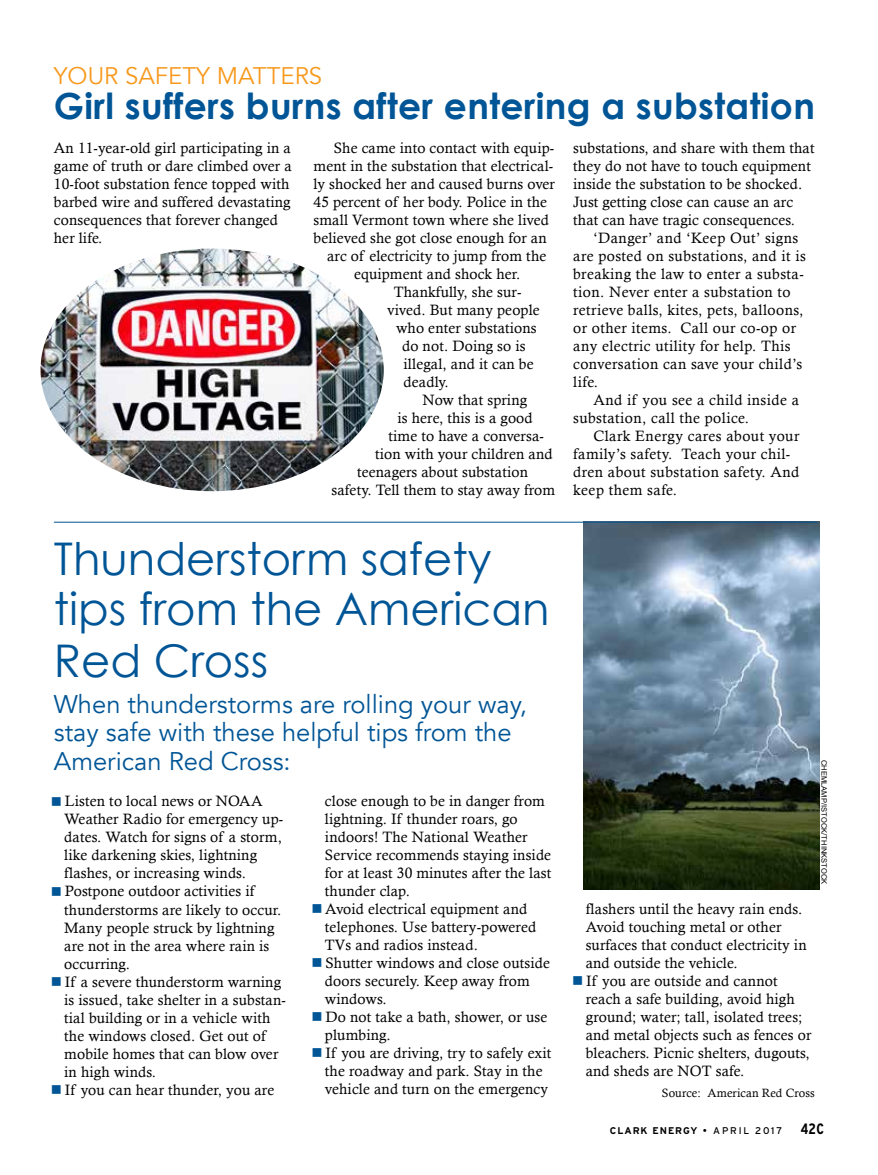
<style>
.page{position:relative;width:878px;height:1175px;background:#fff}
.page>*{position:absolute;margin:0;border:0;box-sizing:border-box;transform-origin:0 0}
.t1{font:45px/51px "Century Gothic";color:#005596}
.t2{font:700 36px "Century Gothic";letter-spacing:.01em;color:#005596}
.t3{font:25.5px/28.5px "Avenir";color:#005596}
.t4{font:24px "Avenir";color:#f8991d}
.t5{font:15px/18px "Calisto";letter-spacing:.01em;color:#000}
.t6{font:15px/18px "Calisto";letter-spacing:.03em;color:#000}
.t7{font:12px "Calisto";letter-spacing:.01em;color:#000}
.t8{font:700 9.75px "Interstate";letter-spacing:.1em;color:#000}
.t9{font:7.5px "Arial";letter-spacing:.01em;color:#000}
.s1{color:#005596}
.s2{font-weight:400}
.s3{font-stretch:condensed;font-size:15px}
</style>
<div class="page">
<img style="left:40px;top:248px;width:343px;height:243px">
<img style="left:583px;top:522px;width:236px;height:367px">
<hr style="left:54px;top:522px;width:763px;height:1px;background:#005596">
<h3 class="t4" style="left:54px;top:62px;width:270px">YOUR SAFETY MATTERS</h3>
<h2 class="t2" style="left:54px;top:83px;width:762px">Girl suffers burns after entering a substation</h2>
<p class="t5" style="left:54px;top:138px;width:239px">An 11-year-old girl participating in a game of truth or dare climbed over a<br>10-foot substation fence topped with barbed wire and suffered devastating consequences that forever changed her life.</p>
<p class="t5" style="left:334px;top:138px;width:222px">She came into contact with equip-</p>
<p class="t5" style="left:573px;top:138px;width:243px">substations, and share with them that they do not have to touch equipment inside the substation to be shocked.<br>Just getting close can cause an arc that can have tragic consequences.</p>
<p class="t6" style="left:573px;top:228px;width:234px;text-indent:20px">‘Danger’ and ‘Keep Out’ signs are posted on substations, and it is breaking the law to enter a substa&shy;tion. Never enter a substation to retrieve balls, kites, pets, balloons, or other items. Call our co-op or any electric utility for help. This conversation can save your child’s life.</p>
<p class="t6" style="left:573px;top:390px;width:227px;text-indent:20px">And if you see a child inside a substation, call the police.</p>
<p class="t6" style="left:573px;top:426px;width:228px;text-indent:20px">Clark Energy cares about your family’s safety. Teach your chil&shy;dren about substation safety. And keep them safe.</p>
<p class="t5" style="left:313px;top:156px;width:241px">ment in the substation that electrical-</p>
<p class="t5" style="left:313px;top:174px;width:243px">ly shocked her and caused burns over</p>
<p class="t5" style="left:313px;top:192px;width:235px">45 percent of her body. Police in the</p>
<p class="t5" style="left:313px;top:210px;width:237px">small Vermont town where she lived</p>
<p class="t5" style="left:313px;top:228px;width:235px">believed she got close enough for an</p>
<p class="t5" style="left:327px;top:246px;width:221px">arc of electricity to jump from the</p>
<p class="t5" style="left:354px;top:264px;width:168px">equipment and shock her.</p>
<p class="t5" style="left:394px;top:282px;width:129px">Thankfully, she sur-</p>
<p class="t5" style="left:387px;top:300px;width:154px">vived. But many people</p>
<p class="t5" style="left:396px;top:318px;width:142px">who enter substations</p>
<p class="t5" style="left:402px;top:336px;width:125px">do not. Doing so is</p>
<p class="t5" style="left:403px;top:354px;width:132px">illegal, and it can be</p>
<p class="t5" style="left:403px;top:372px;width:47px">deadly.</p>
<p class="t5" style="left:422px;top:390px;width:106px">Now that spring</p>
<p class="t5" style="left:397px;top:408px;width:137px">is here, this is a good</p>
<p class="t5" style="left:388px;top:426px;width:157px">time to have a conversa-</p>
<p class="t5" style="left:375px;top:444px;width:179px">tion with your children and</p>
<p class="t5" style="left:357px;top:462px;width:172px">teenagers about substation</p>
<p class="t5" style="left:331px;top:480px;width:225px">safety. Tell them to stay away from</p>
<h1 class="t1" style="left:54px;top:533px;width:497px">Thunderstorm safety tips from the American<br>Red Cross</h1>
<h3 class="t3" style="left:54px;top:690px;width:474px">When thunderstorms are rolling your way, stay safe with these helpful tips from the<br>American Red Cross:</h3>
<p class="t5" style="left:64px;top:792px;width:220px;text-indent:-14px"><span class="s1">■</span> Listen to local news or NOAA<br>Weather Radio for emergency up&shy;dates. Watch for signs of a storm, like darkening skies, lightning flashes, or increasing winds.</p>
<p class="t5" style="left:64px;top:882px;width:218px;text-indent:-14px"><span class="s1">■</span> Postpone outdoor activities if thunderstorms are likely to occur.<br>Many people struck by lightning are not in the area where rain is occurring.</p>
<p class="t5" style="left:64px;top:972px;width:223px;text-indent:-14px"><span class="s1">■</span> If a severe thunderstorm warning is issued, take shelter in a substan&shy;tial building or in a vehicle with the windows closed. Get out of mobile homes that can blow over in high winds.</p>
<p class="t5" style="left:51px;top:1080px;width:225px"><span class="s1">■</span> If you can hear thunder, you are</p>
<p class="t5" style="left:325px;top:791px;width:228px">close enough to be in danger from lightning. If thunder roars, go indoors! The National Weather<br>Service recommends staying inside for at least 30 minutes after the last thunder clap.</p>
<p class="t5" style="left:325px;top:899px;width:213px;text-indent:-13px"><span class="s1">■</span> Avoid electrical equipment and telephones. Use battery-powered<br>TVs and radios instead.</p>
<p class="t5" style="left:325px;top:953px;width:226px;text-indent:-13px"><span class="s1">■</span> Shutter windows and close outside doors securely. Keep away from windows.</p>
<p class="t5" style="left:325px;top:1007px;width:224px;text-indent:-14px"><span class="s1">■</span> Do not take a bath, shower, or use plumbing.</p>
<p class="t5" style="left:325px;top:1043px;width:228px;text-indent:-14px"><span class="s1">■</span> If you are driving, try to safely exit the roadway and park. Stay in the vehicle and turn on the emergency</p>
<p class="t9" style="left:829px;top:759px;width:126px;rotate:90deg">CHEMLAMP/ISTOCK/THINKSTOCK</p>
<p class="t5" style="left:585px;top:899px;width:222px">flashers until the heavy rain ends.<br>Avoid touching metal or other surfaces that conduct electricity in and outside the vehicle.</p>
<p class="t5" style="left:585px;top:971px;width:227px;text-indent:-14px"><span class="s1">■</span> If you are outside and cannot reach a safe building, avoid high ground; water; tall, isolated trees; and metal objects such as fences or bleachers. Picnic shelters, dugouts, and sheds are NOT safe.</p>
<p class="t7" style="left:662px;top:1085px;width:154px">Source: American Red Cross</p>
<p class="t8" style="left:610px;top:1125px;width:215px">CLARK ENERGY <span class="s2">• APRIL 2017</span> <span class="s3">42C</span></p>
</div>
